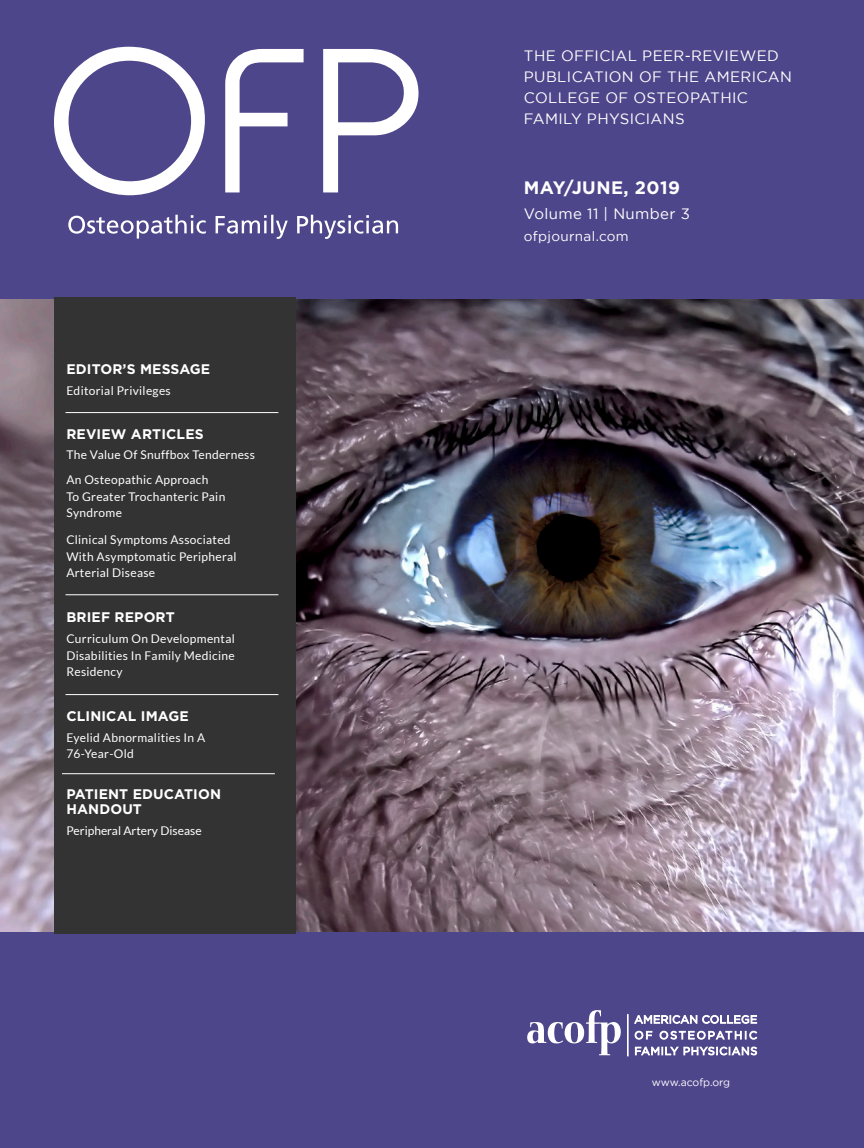
<style>
.page{position:relative;width:864px;height:1148px;background:#4e468a}
.page>*{position:absolute;margin:0;border:0;box-sizing:border-box;transform-origin:0 0}
.Cover_Articles{font:700 18px "Gotham";letter-spacing:.025em;color:#fff}
.Cover_Articles-2{font:15px/21px "Gotham";letter-spacing:.025em;color:#fff}
.Cover_Headers{font:700 13.95px "Gotham";letter-spacing:.01em;color:#fff}
.Cover_Articles-3{font:700 13.95px/15px "Gotham";letter-spacing:.01em;color:#fff}
.Cover_Articles-4{font:13.5px "Gotham";letter-spacing:.025em;color:#fff}
.Cover_Articles-5{font:12px/16.5px "Lato";letter-spacing:.025em;color:#fff}
.Cover_Articles-6{font:12px "Lato";color:#fff}
.t1{font:10.5px "Gotham";letter-spacing:-.005em;color:#fff}
</style>
<div class="page">
<img style="left:0;top:299px;width:864px;height:633px">
<svg style="left:68px;top:215px;width:330px;height:24px"></svg>
<svg style="left:54px;top:47px;width:365px;height:148px"></svg>
<div style="left:54px;top:297px;width:242px;height:636px;background:#333"></div>
<hr style="left:66px;top:412px;width:212px;height:1px;background:#fff">
<svg style="left:527px;top:1010px;width:94px;height:45px"></svg>
<svg style="left:635px;top:1015px;width:122px;height:8px"></svg>
<svg style="left:635px;top:1031px;width:17px;height:8px"></svg>
<svg style="left:660px;top:1031px;width:97px;height:8px"></svg>
<svg style="left:635px;top:1047px;width:43px;height:7px"></svg>
<svg style="left:684px;top:1047px;width:73px;height:8px"></svg>
<hr style="left:62px;top:773px;width:213px;height:1px;background:#fff">
<hr style="left:66px;top:594px;width:212px;height:1px;background:#fff">
<hr style="left:66px;top:694px;width:212px;height:1px;background:#fff">
<p class="Cover_Headers" style="left:66px;top:361px;width:145px">EDITOR’S MESSAGE</p>
<p class="Cover_Articles-5" style="left:66px;top:382px;width:106px">Editorial Privileges</p>
<p class="Cover_Headers" style="left:66px;top:426px;width:139px">REVIEW ARTICLES</p>
<p class="Cover_Articles-5" style="left:66px;top:442px;width:190px;line-height:25.5px">The Value Of Snuffbox Tenderness<br>An Osteopathic Approach</p>
<p class="Cover_Articles-5" style="left:66px;top:488px;width:160px">To Greater Trochanteric Pain<br>Syndrome</p>
<p class="Cover_Articles-5" style="left:66px;top:532px;width:172px">Clinical Symptoms Associated<br>With Asymptomatic Peripheral<br>Arterial Disease</p>
<p class="Cover_Headers" style="left:66px;top:609px;width:110px">BRIEF REPORT</p>
<p class="Cover_Articles-5" style="left:66px;top:630px;width:170px;text-align:justify">Curriculum On Developmental Disabilities In Family Medicine Residency</p>
<p class="Cover_Headers" style="left:66px;top:707px;width:124px">CLINICAL IMAGE</p>
<p class="Cover_Articles-5" style="left:66px;top:729px;width:140px">Eyelid Abnormalities In A<br>76-Year-Old</p>
<p class="Cover_Articles-3" style="left:66px;top:786px;width:156px">PATIENT EDUCATION<br>HANDOUT</p>
<p class="Cover_Articles-6" style="left:66px;top:823px;width:137px">Peripheral Artery Disease</p>
<p class="Cover_Articles-2" style="left:524px;top:45px;width:270px">THE OFFICIAL PEER-REVIEWED<br>PUBLICATION OF THE AMERICAN<br>COLLEGE OF OSTEOPATHIC<br>FAMILY PHYSICIANS</p>
<p class="Cover_Articles" style="left:524px;top:177px;width:158px">MAY/JUNE, 2019</p>
<p class="Cover_Articles-2" style="left:524px;top:203px;width:168px">Volume 11 | Number 3</p>
<p class="Cover_Articles-4" style="left:524px;top:229px;width:106px">ofpjournal.com</p>
<p class="t1" style="left:652px;top:1076px;width:80px">www.acofp.org</p>
</div>
